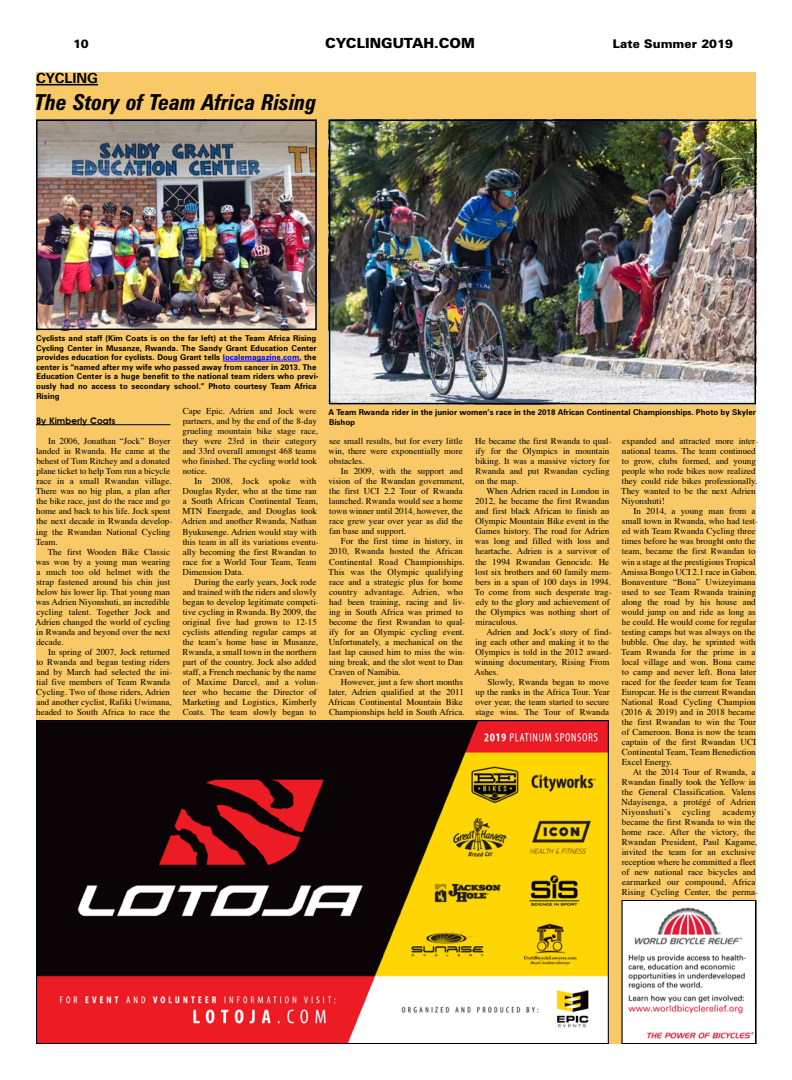
<style>
.page{position:relative;width:792px;height:1080px;background:#fff}
.page>*{position:absolute;margin:0;border:0;box-sizing:border-box;transform-origin:0 0}
.Headline{font:italic 700 condensed 22px "Zurich BT";color:#000}
.t1{font:900 14px "Zurich BT";color:#000}
.SectionHeader{font:700 14px "Zurich BT";color:#000}
.t2{font:900 12px "Zurich BT";color:#000}
.CU_Text_indent{font:9px/10px "Times";color:#000}
.Byline{font:600 9px "Avant Garde";color:#000}
.CU_Text_indent-2{font:9px "Times";letter-spacing:.03em;color:#000}
.Cutline{font:700 8px/9.6px "Zurich BT";color:#000}
.s1{color:#00f}
</style>
<div class="page">
<div style="left:36px;top:72px;width:720px;height:972px;background:#f8c966"></div>
<hr style="left:36px;top:84px;width:62px;height:1px;background:#000">
<hr style="left:36px;top:424px;width:134px;height:1px;background:#000">
<img style="left:38px;top:722px;width:569px;height:320px">
<img style="left:39px;top:123px;width:275px;height:204px">
<div style="left:36px;top:120px;width:281px;height:210px;border:2px solid #000"></div>
<img style="left:624px;top:902px;width:130px;height:140px">
<div style="left:622px;top:900px;width:134px;height:144px;border:1px solid #000"></div>
<img style="left:332px;top:123px;width:421px;height:278px">
<div style="left:329px;top:120px;width:427px;height:284px;border:2px solid #000"></div>
<hr style="left:223px;top:361px;width:76px;height:1px;background:#00f">
<h3 class="t2" style="left:73px;top:37px;width:17px">10</h3>
<h2 class="t1" style="left:325px;top:35px;width:151px">CYCLINGUTAH.COM</h2>
<h3 class="t2" style="left:613px;top:37px;width:121px">Late Summer 2019</h3>
<p class="SectionHeader" style="left:36px;top:70px;width:64px">CYCLING</p>
<p class="Headline" style="left:34px;top:88px;width:284px">The Story of Team Africa Rising</p>
<p class="Cutline" style="left:36px;top:333px;width:284px">Cyclists and staff (Kim Coats is on the far left) at the Team Africa Rising Cycling Center in Musanze, Rwanda. The Sandy Grant Education Center provides education for cyclists. Doug Grant tells <span class="s1">localemagazine.com</span>, the center is “named after my wife who passed away from cancer in 2013. The Education Center is a huge benefit to the national team riders who previ&shy;ously had no access to secondary school.” Photo courtesy Team Africa Rising</p>
<p class="Byline" style="left:36px;top:416px;width:81px">By Kimberly Coats</p>
<p class="CU_Text_indent" style="left:36px;top:435px;width:138px;text-indent:12px">In 2006, Jonathan “Jock” Boyer landed in Rwanda. He came at the behest of Tom Ritchey and a donated plane ticket to help Tom run a bicycle race in a small Rwandan village.<br>There was no big plan, a plan after the bike race, just do the race and go home and back to his life. Jock spent the next decade in Rwanda develop&shy;ing the Rwandan National Cycling<br>Team.</p>
<p class="CU_Text_indent" style="left:35px;top:546px;width:137px;text-align:justify;text-indent:13px">The first Wooden Bike Classic was won by a young man wearing a much too old helmet with the strap fastened around his chin just below his lower lip. That young man was Adrien Niyonshuti, an incredible cycling talent. Together Jock and Adrien changed the world of cycling in Rwanda and beyond over the next decade.</p>
<p class="CU_Text_indent" style="left:36px;top:646px;width:138px;text-indent:12px">In spring of 2007, Jock returned to Rwanda and began testing riders and by March had selected the ini&shy;tial five members of Team Rwanda Cycling. Two of those riders, Adrien and another cyclist, Rafiki Uwimana, headed to South Africa to race the</p>
<p class="CU_Text_indent" style="left:182px;top:405px;width:137px">Cape Epic. Adrien and Jock were partners, and by the end of the 8-day grueling mountain bike stage race, they were 23rd in their category and 33rd overall amongst 468 teams who finished. The cycling world took notice.</p>
<p class="CU_Text_indent" style="left:182px;top:476px;width:139px;text-indent:13px">In 2008, Jock spoke with<br>Douglas Ryder, who at the time ran a South African Continental Team,<br>MTN Energade, and Douglas took<br>Adrien and another Rwanda, Nathan<br>Byukusenge. Adrien would stay with this team in all its variations eventu&shy;ally becoming the first Rwandan to race for a World Tour Team, Team<br>Dimension Data.</p>
<p class="CU_Text_indent" style="left:182px;top:576px;width:138px;text-indent:12px">During the early years, Jock rode and trained with the riders and slowly began to develop legitimate competi&shy;tive cycling in Rwanda. By 2009, the original five had grown to 12-15 cyclists attending regular camps at the team’s home base in Musanze, Rwanda, a small town in the northern part of the country. Jock also added staff, a French mechanic by the name of Maxime Darcel, and a volun&shy;teer who became the Director of Marketing and Logistics, Kimberly Coats. The team slowly began to</p>
<p class="Cutline" style="left:329px;top:408px;width:429px">A Team Rwanda rider in the junior women’s race in the 2018 African Continental Championships. Photo by Skyler<br>Bishop</p>
<p class="CU_Text_indent" style="left:329px;top:435px;width:136px;text-align:justify">see small results, but for every little win, there were exponentially more obstacles.</p>
<p class="CU_Text_indent" style="left:328px;top:465px;width:138px;text-indent:12px">In 2009, with the support and vision of the Rwandan government, the first UCI 2.2 Tour of Rwanda launched. Rwanda would see a home town winner until 2014, however, the race grew year over year as did the fan base and support.</p>
<p class="CU_Text_indent" style="left:329px;top:536px;width:138px;text-indent:12px">For the first time in history, in<br>2010, Rwanda hosted the African<br>Continental Road Championships.<br>This was the Olympic qualifying race and a strategic plus for home country advantage. Adrien, who had been training, racing and liv&shy;ing in South Africa was primed to become the first Rwandan to qual&shy;ify for an Olympic cycling event.<br>Unfortunately, a mechanical on the last lap caused him to miss the win&shy;ning break, and the slot went to Dan<br>Craven of Namibia.</p>
<p class="CU_Text_indent" style="left:328px;top:676px;width:138px;text-indent:13px">However, just a few short months later, Adrien qualified at the 2011<br>African Continental Mountain Bike Championships held in South Africa.</p>
<p class="CU_Text_indent" style="left:475px;top:435px;width:138px">He became the first Rwanda to qual&shy;ify for the Olympics in mountain biking. It was a massive victory for<br>Rwanda and put Rwandan cycling on the map.</p>
<p class="CU_Text_indent" style="left:475px;top:486px;width:138px;text-indent:12px">When Adrien raced in London in<br>2012, he became the first Rwandan and first black African to finish an<br>Olympic Mountain Bike event in the<br>Games history. The road for Adrien was long and filled with loss and heartache. Adrien is a survivor of the 1994 Rwandan Genocide. He lost six brothers and 60 family mem&shy;bers in a span of 100 days in 1994.<br>To come from such desperate trag&shy;edy to the glory and achievement of the Olympics was nothing short of miraculous.</p>
<p class="CU_Text_indent" style="left:474px;top:626px;width:139px;text-indent:12px">Adrien and Jock’s story of find&shy;ing each other and making it to the<br>Olympics is told in the 2012 award&shy;winning documentary, Rising From<br>Ashes.</p>
<p class="CU_Text_indent" style="left:476px;top:676px;width:136px;text-align:justify;text-indent:12px">Slowly, Rwanda began to move up the ranks in the Africa Tour. Year over year, the team started to secure stage wins. The Tour of Rwanda</p>
<p class="CU_Text_indent" style="left:621px;top:435px;width:138px">expanded and attracted more inter&shy;national teams. The team continued to grow, clubs formed, and young people who rode bikes now realized they could ride bikes professionally.<br>They wanted to be the next Adrien<br>Niyonshuti!</p>
<p class="CU_Text_indent" style="left:621px;top:506px;width:139px;text-indent:13px">In 2014, a young man from a small town in Rwanda, who had test&shy;ed with Team Rwanda Cycling three times before he was brought onto the team, became the first Rwandan to win a stage at the prestigious Tropical<br>Amissa Bongo UCI 2.1 race in Gabon.<br>Bonaventure “Bona” Uwizeyimana used to see Team Rwanda training along the road by his house and would jump on and ride as long as he could. He would come for regular testing camps but was always on the bubble. One day, he sprinted with<br>Team Rwanda for the prime in a local village and won. Bona came to camp and never left. Bona later raced for the feeder team for Team<br>Europcar. He is the current Rwandan<br>National Road Cycling Champion (2016 &amp; 2019) and in 2018 became the first Rwandan to win the Tour of Cameroon. Bona is now the team captain of the first Rwandan UCI<br>Continental Team, Team Benediction<br>Excel Energy.</p>
<p class="CU_Text_indent" style="left:622px;top:766px;width:136px;text-align:justify;text-indent:11px">At the 2014 Tour of Rwanda, a Rwandan finally took the Yellow in the General Classification. Valens Ndayisenga, a protégé of Adrien Niyonshuti’s</p>
<p class="CU_Text_indent-2" style="left:683px;top:804px;width:30px">cycling</p>
<p class="CU_Text_indent" style="left:622px;top:806px;width:138px;text-indent:101px">academy became the first Rwanda to win the home race. After the victory, the<br>Rwandan President, Paul Kagame, invited the team for an exclusive reception where he committed a fleet of new national race bicycles and earmarked our compound, Africa<br>Rising Cycling Center, the perma-</p>
</div>
